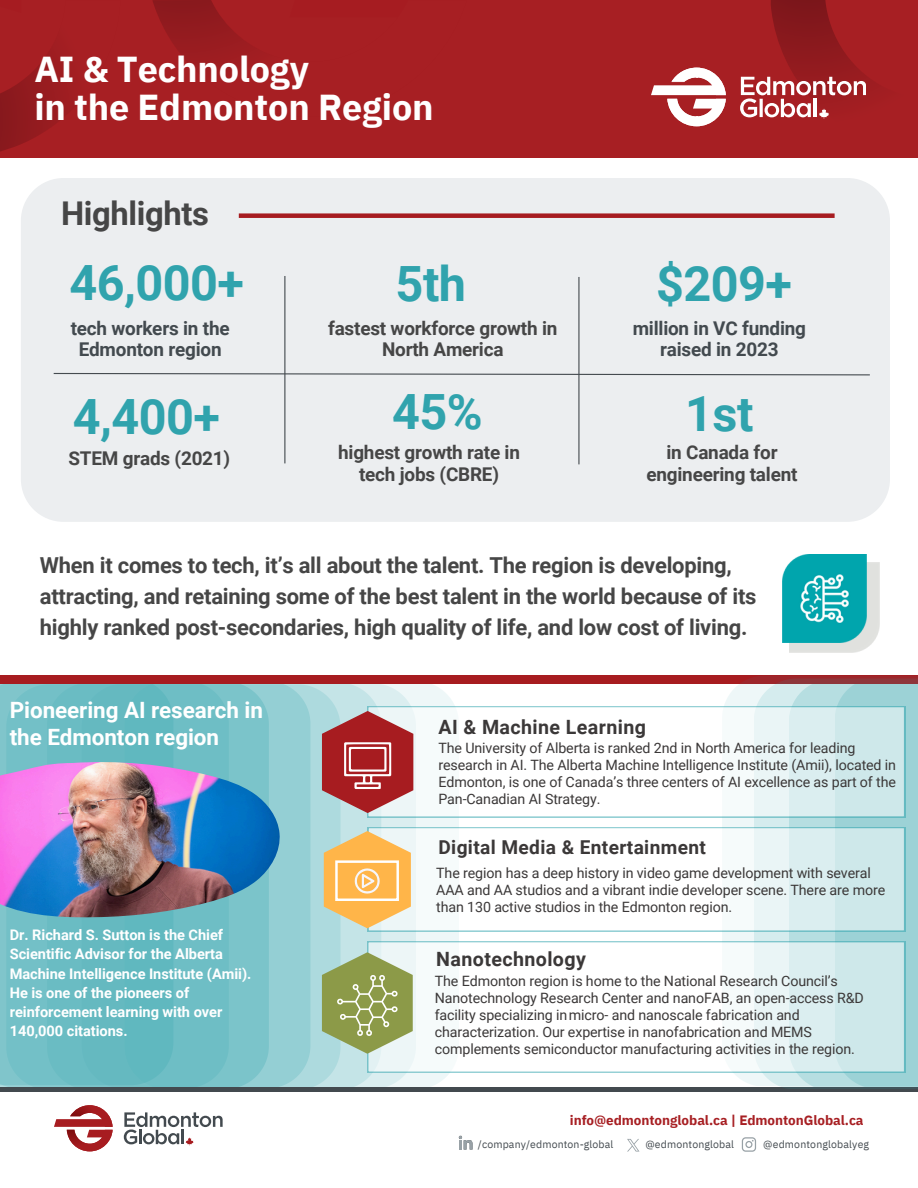
<style>
.page{position:relative;width:918px;height:1188px;background:#fff}
.page>*{position:absolute;margin:0;border:0;box-sizing:border-box;transform-origin:0 0}
.t1{font:700 48.6px "Roboto";letter-spacing:-.01em;color:#30a3ad}
.t2{font:700 36px/38.2px "IBM Plex Sans";letter-spacing:-.005em;color:#fff}
.t3{font:700 32.7px "Roboto";letter-spacing:-.01em;color:#464646}
.t4{font:700 22.5px/27px "Roboto";letter-spacing:-.005em;color:#fff}
.t5{font:700 22.05px/31.2px "Roboto";letter-spacing:-.01em;color:#464646}
.t6{font:700 19.65px "Roboto";letter-spacing:.02em;color:#3b3838}
.t7{font:700 19.05px "Roboto";letter-spacing:.02em;color:#3b3838}
.t8{font:700 18.9px/21.1px "Roboto";letter-spacing:-.01em;color:#464646;text-align:center}
.t9{font:700 18.9px/21.1px "Roboto";letter-spacing:-.01em;color:#434a4f;text-align:center}
.t10{font:700 14.55px/19.2px "Roboto";letter-spacing:-.005em;color:#fff}
.t11{font:14.25px/16.8px "Roboto";letter-spacing:-.005em;color:#3b3838}
.t12{font:700 13.5px "IBM Plex Sans";letter-spacing:-.005em;color:#a71f23}
.t13{font:10.5px "IBM Plex Sans";letter-spacing:.015em;color:#434a4f}
</style>
<div class="page">
<div style="left:47px;top:683px;width:334px;height:407px;background:#c4e4e7;border-radius:43px"></div>
<div style="left:6px;top:684px;width:335px;height:406px;background:#addade;border-radius:43px"></div>
<div style="left:269px;top:684px;width:41px;height:403px;background:#94cfd4"></div>
<div style="left:229px;top:684px;width:40px;height:403px;background:#7bc4ca"></div>
<div style="left:0;top:684px;width:229px;height:403px;background:#6ebec5"></div>
<div style="left:0;top:678px;width:173px;height:407px;background:#67b9c1"></div>
<div style="left:0;top:675px;width:918px;height:9px;background:#a71c20"></div>
<div style="left:0;top:0;width:918px;height:157px;background:#a71f23"></div>
<svg style="left:152px;top:0;width:96px;height:59px"></svg>
<svg style="left:0;top:55px;width:63px;height:97px"></svg>
<svg style="left:740px;top:0;width:132px;height:119px"></svg>
<svg style="left:651px;top:68px;width:75px;height:58px"></svg>
<div style="left:0;top:1087px;width:918px;height:5px;background:#434a4f"></div>
<svg style="left:124px;top:1112px;width:99px;height:34px"></svg>
<svg style="left:54px;top:1105px;width:59px;height:46px"></svg>
<svg style="left:742px;top:1137px;width:14px;height:15px"></svg>
<svg style="left:627px;top:1139px;width:13px;height:13px"></svg>
<svg style="left:459px;top:1136px;width:14px;height:14px"></svg>
<div style="left:21px;top:178px;width:869px;height:344px;background:#eceef0"></div>
<img style="left:790px;top:563px;width:90px;height:90px">
<svg style="left:53px;top:372px;width:818px;height:4px;background:#bcbfc2"></svg>
<hr style="left:284px;top:276px;width:1px;height:187px;background:#434a4f">
<hr style="left:578px;top:277px;width:2px;height:187px;background:#454b50">
<div style="left:239px;top:213px;width:596px;height:5px;background:#a71c20"></div>
<img style="left:782px;top:554px;width:85px;height:88px">
<img style="left:0;top:762px;width:280px;height:155px">
<svg style="left:722px;top:676px;width:196px;height:409px;fill:#eef7f8"></svg>
<svg style="left:754px;top:678px;width:164px;height:411px;background:#a5cace"></svg>
<svg style="left:367px;top:706px;width:538px;height:111px"></svg>
<svg style="left:367px;top:941px;width:538px;height:132px"></svg>
<svg style="left:368px;top:827px;width:537px;height:105px"></svg>
<svg style="left:322px;top:952px;width:91px;height:102px;background:#a2b279"></svg>
<svg style="left:324px;top:831px;width:87px;height:97px;background:#f4c67c"></svg>
<svg style="left:322px;top:711px;width:91px;height:102px;background:#b65a5e"></svg>
<h4 class="t2" style="left:34px;top:49px;width:401px">AI &amp; Technology<br>in the Edmonton Region</h4>
<h2 class="t3" style="left:61px;top:195px;width:149px">Highlights</h2>
<h1 class="t1" style="left:69px;top:255px;width:176px">46,000+</h1>
<h1 class="t1" style="left:656px;top:256px;width:137px">$209+</h1>
<h6 class="t1" style="left:396px;top:256px;width:72px">5th</h6>
<h4 class="t8" style="left:328px;top:318px;width:231px">fastest workforce growth in<br>North America</h4>
<h4 class="t9" style="left:633px;top:318px;width:175px">million in VC funding raised in 2023</h4>
<h4 class="t9" style="left:71px;top:318px;width:160px">tech workers in the<br>Edmonton region</h4>
<h3 class="t1" style="left:73px;top:389px;width:149px">4,400+</h3>
<p class="t1" style="left:392px;top:384px;width:92px">45%</p>
<p class="t1" style="left:685px;top:386px;width:70px">1st</p>
<h1 class="t8" style="left:69px;top:448px;width:163px">STEM grads (2021)</h1>
<h4 class="t8" style="left:338px;top:442px;width:183px">highest growth rate in tech jobs (CBRE)</h4>
<h4 class="t8" style="left:646px;top:442px;width:153px">in Canada for engineering talent</h4>
<h2 class="t5" style="left:40px;top:550px;width:718px">When it comes to tech, it’s all about the talent. The region is developing, attracting, and retaining some of the best talent in the world because of its highly ranked post-secondaries, high quality of life, and low cost of living.</h2>
<h3 class="t4" style="left:10px;top:697px;width:255px">Pioneering AI research in the Edmonton region</h3>
<p class="t10" style="left:10px;top:926px;width:243px">Dr. Richard S. Sutton is the Chief<br>Scientific Advisor for the Alberta<br>Machine Intelligence Institute (Amii).<br>He is one of the pioneers of reinforcement learning with over<br>140,000 citations.</p>
<p class="t6" style="left:438px;top:716px;width:209px">AI &amp; Machine Learning</p>
<p class="t11" style="left:438px;top:740px;width:459px">The University of Alberta is ranked 2nd in North America for leading research in AI. The Alberta Machine Intelligence Institute (Amii), located in Edmonton, is one of Canada’s three centers of AI excellence as part of the Pan-Canadian AI Strategy.</p>
<h4 class="t7" style="left:438px;top:836px;width:269px">Digital Media &amp; Entertainment</h4>
<h4 class="t11" style="left:436px;top:865px;width:451px">The region has a deep history in video game development with several<br>AAA and AA studios and a vibrant indie developer scene. There are more than 130 active studios in the Edmonton region.</h4>
<p class="t6" style="left:436px;top:948px;width:151px">Nanotechnology</p>
<h5 class="t11" style="left:435px;top:973px;width:430px">The Edmonton region is home to the National Research Council’s Nanotechnology Research Center and nanoFAB, an open-access R&amp;D facility specializing inmicro- and nanoscale fabrication and characterization. Our expertise in nanofabrication and MEMS complements semiconductor manufacturing activities in the region.</h5>
<h1 class="t12" style="left:570px;top:1111px;width:295px">info@edmontonglobal.ca | EdmontonGlobal.ca</h1>
<h1 class="t13" style="left:478px;top:1137px;width:137px">/company/edmonton-global</h1>
<h1 class="t13" style="left:645px;top:1137px;width:90px">@edmontonglobal</h1>
<h4 class="t13" style="left:763px;top:1137px;width:107px">@edmontonglobalyeg</h4>
</div>
